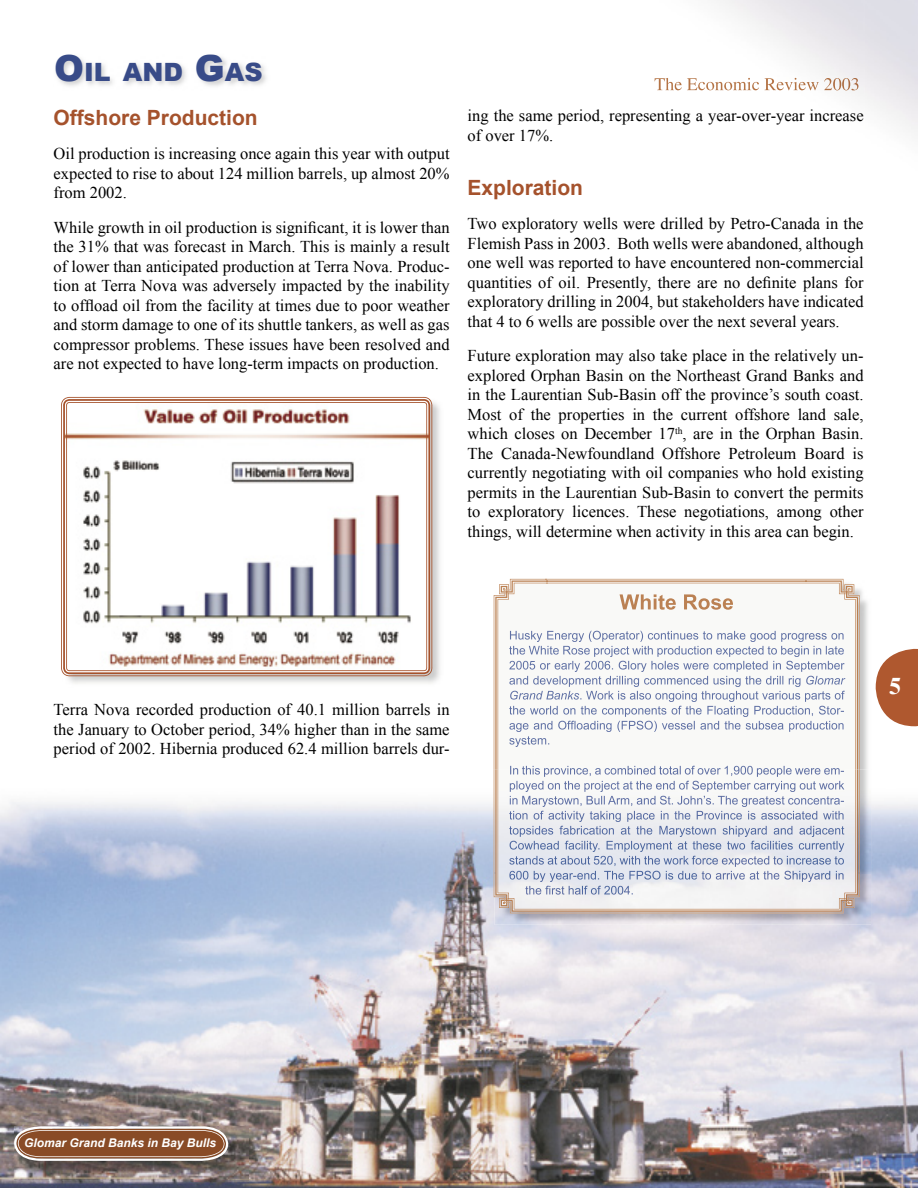
<style>
.page{position:relative;width:918px;height:1188px;background:#fff}
.page>*{position:absolute;margin:0;border:0;box-sizing:border-box;transform-origin:0 0}
.t1{font:900 25.2px "Arial";color:#384b88}
.t2{font:700 24px "Times";color:#fff}
.t3{font:700 21px "Arial";color:#a5522c}
.t4{font:16.5px/19.5px "Times New Roman";color:#000;text-align:justify}
.t5{font:italic 700 12px "Arial";color:#fff}
.s1{font-size:36px}
</style>
<div class="page">
<img style="left:655px;top:78px;width:203px;height:12px">
<svg style="left:876px;top:649px;width:42px;height:77px"></svg>
<img style="left:0;top:769px;width:918px;height:419px">
<img style="left:860px;top:588px;width:11px;height:284px">
<img style="left:495px;top:872px;width:376px;height:53px">
<img style="left:548px;top:631px;width:258px;height:11px">
<img style="left:548px;top:646px;width:258px;height:11px">
<img style="left:548px;top:661px;width:220px;height:11px">
<img style="left:773px;top:661px;width:33px;height:11px">
<img style="left:548px;top:676px;width:253px;height:11px">
<img style="left:548px;top:691px;width:31px;height:9px">
<img style="left:580px;top:691px;width:226px;height:11px">
<img style="left:548px;top:706px;width:258px;height:11px">
<img style="left:548px;top:721px;width:64px;height:11px">
<img style="left:617px;top:721px;width:40px;height:11px">
<img style="left:662px;top:721px;width:144px;height:11px">
<img style="left:548px;top:766px;width:258px;height:3px">
<img style="left:548px;top:630px;width:14px;height:7px">
<img style="left:546px;top:634px;width:2px;height:135px">
<img style="left:494px;top:579px;width:52px;height:190px">
<img style="left:545px;top:579px;width:315px;height:37px">
<img style="left:494px;top:769px;width:2px;height:128px">
<img style="left:807px;top:588px;width:53px;height:181px">
<img style="left:496px;top:588px;width:53px;height:46px">
<img style="left:496px;top:769px;width:364px;height:144px">
<img style="left:67px;top:402px;width:373px;height:282px">
<svg style="left:61px;top:397px;width:371px;height:279px"></svg>
<svg style="left:63px;top:399px;width:367px;height:275px"></svg>
<svg style="left:66px;top:402px;width:361px;height:269px"></svg>
<img style="left:15px;top:1127px;width:234px;height:54px">
<svg style="left:14px;top:1126px;width:214px;height:35px;background:#9d6e53"></svg>
<h1 class="t1" style="left:54px;top:54px;width:210px"><span class="s1">O</span>IL AND <span class="s1">G</span>AS</h1>
<p class="t3" style="left:54px;top:103px;width:206px">Offshore Production</p>
<p class="t4" style="left:54px;top:144px;width:398px">Oil production is increasing once again this year with output expected to rise to about 124 million barrels, up almost 20% from 2002.</p>
<p class="t4" style="left:54px;top:217px;width:398px">While growth in oil production is significant, it is lower than the 31% that was forecast in March. This is mainly a result of lower than anticipated production at Terra Nova. Produc&shy;tion at Terra Nova was adversely impacted by the inability to offload oil from the facility at times due to poor weather and storm damage to one of its shuttle tankers, as well as gas compressor problems. These issues have been resolved and are not expected to have long-term impacts on production.</p>
<p class="t4" style="left:468px;top:105px;width:398px">ing the same period, representing a year-over-year increase of over 17%.</p>
<p class="t3" style="left:468px;top:173px;width:117px">Exploration</p>
<p class="t4" style="left:468px;top:214px;width:398px">Two exploratory wells were drilled by Petro-Canada in the Flemish Pass in 2003. Both wells were abandoned, although one well was reported to have encountered non-commercial quantities of oil. Presently, there are no definite plans for exploratory drilling in 2004, but stakeholders have indicated that 4 to 6 wells are possible over the next several years.</p>
<p class="t4" style="left:468px;top:346px;width:398px">Future exploration may also take place in the relatively un&shy;explored Orphan Basin on the Northeast Grand Banks and in the Laurentian Sub-Basin off the province’s south coast.<br>Most of the properties in the current offshore land sale, which closes on December 17<sup>th</sup>, are in the Orphan Basin.<br>The Canada-Newfoundland Offshore Petroleum Board is currently negotiating with oil companies who hold existing permits in the Laurentian Sub-Basin to convert the permits to exploratory licences. These negotiations, among other things, will determine when activity in this area can begin.</p>
<p class="t4" style="left:54px;top:700px;width:398px">Terra Nova recorded production of 40.1 million barrels in the January to October period, 34% higher than in the same period of 2002. Hibernia produced 62.4 million barrels dur-</p>
<h2 class="t2" style="left:889px;top:672px;width:13px">5</h2>
<p class="t5" style="left:24px;top:1135px;width:194px">Glomar Grand Banks in Bay Bulls</p>
</div>
